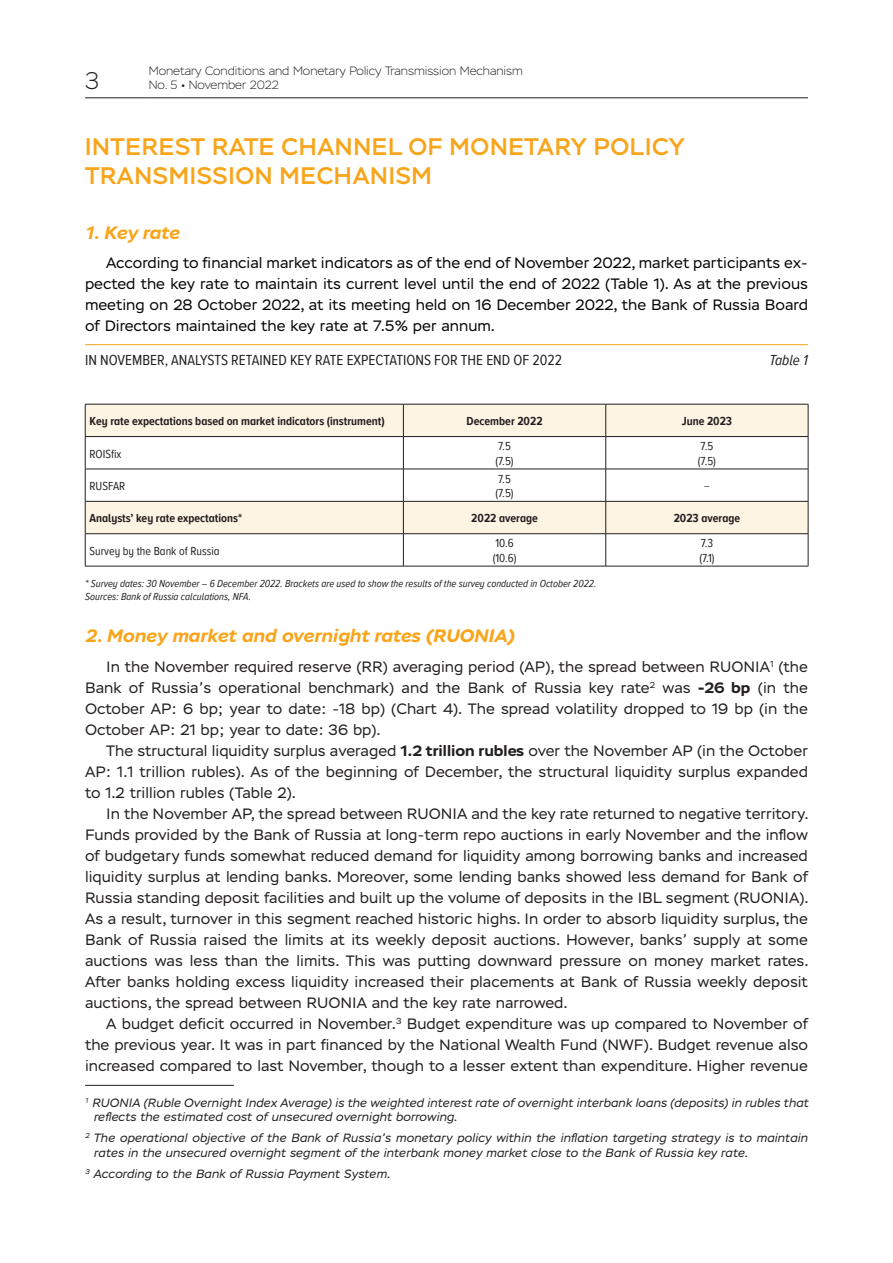
<style>
.page{position:relative;width:893px;height:1263px;background:#fff}
.page>*{position:absolute;margin:0;border:0;box-sizing:border-box;transform-origin:0 0}
.t1{font:500 24px/28.8px "Stem";letter-spacing:.03em;color:#f9a51b}
.t2{font:200 24px "Stem";color:#231f20}
.t3{font:italic 700 18px "Stem Text";color:#f9a51b}
.t4{font:15px/21px "Stem Text";color:#231f20;text-align:justify}
.t5{font:15px/21px "Stem Text";color:#040503;text-align:justify}
.t6{font:15px "Proxima Nova A Cond";color:#231f20}
.t7{font:italic 15px "Proxima Nova A Cond";color:#231f20}
.t8{font:italic 12px/14.4px "Stem Text";color:#231f20}
.t9{font:700 12px "Proxima Nova A Cond";color:#231f20}
.t10{font:12px/14.4px "Proxima Nova A Cond";color:#231f20}
.t11{font:200 12px/14.4px "Stem";color:#231f20}
.t12{font:italic 10.5px/12.6px "Proxima Nova A Cond";color:#231f20}
.s1{font-weight:700}
</style>
<div class="page">
<hr style="left:85px;top:98px;width:64px;height:1px;background:#231f20">
<hr style="left:149px;top:98px;width:659px;height:1px;background:#231f20">
<hr style="left:85px;top:1085px;width:149px;height:1px;background:#231f20">
<hr style="left:765px;top:344px;width:43px;height:1px;background:#f9a51b">
<hr style="left:85px;top:344px;width:680px;height:1px;background:#f9a51b">
<svg style="left:86px;top:405px;width:722px;height:128px;fill:#fef4e4"></svg>
<hr style="left:85px;top:404px;width:318px;height:1px;background:#231f20">
<hr style="left:85px;top:404px;width:1px;height:32px;background:#231f20">
<hr style="left:403px;top:404px;width:203px;height:1px;background:#231f20">
<hr style="left:403px;top:404px;width:1px;height:32px;background:#231f20">
<hr style="left:606px;top:404px;width:202px;height:1px;background:#231f20">
<hr style="left:605px;top:404px;width:1px;height:32px;background:#231f20">
<hr style="left:808px;top:404px;width:1px;height:32px;background:#231f20">
<hr style="left:85px;top:436px;width:318px;height:1px;background:#231f20">
<hr style="left:85px;top:437px;width:1px;height:32px;background:#231f20">
<hr style="left:403px;top:436px;width:203px;height:1px;background:#231f20">
<hr style="left:403px;top:437px;width:1px;height:32px;background:#231f20">
<hr style="left:606px;top:436px;width:202px;height:1px;background:#231f20">
<hr style="left:605px;top:437px;width:1px;height:32px;background:#231f20">
<hr style="left:808px;top:437px;width:1px;height:32px;background:#231f20">
<hr style="left:85px;top:469px;width:1px;height:32px;background:#231f20">
<hr style="left:403px;top:469px;width:1px;height:32px;background:#231f20">
<hr style="left:605px;top:469px;width:1px;height:32px;background:#231f20">
<hr style="left:808px;top:469px;width:1px;height:32px;background:#231f20">
<hr style="left:85px;top:534px;width:1px;height:32px;background:#231f20">
<hr style="left:403px;top:534px;width:1px;height:32px;background:#231f20">
<hr style="left:605px;top:534px;width:1px;height:32px;background:#231f20">
<hr style="left:808px;top:534px;width:1px;height:32px;background:#231f20">
<hr style="left:403px;top:501px;width:1px;height:32px;background:#231f20">
<hr style="left:605px;top:501px;width:1px;height:32px;background:#231f20">
<hr style="left:85px;top:566px;width:318px;height:1px;background:#231f20">
<hr style="left:403px;top:566px;width:203px;height:1px;background:#231f20">
<hr style="left:606px;top:566px;width:202px;height:1px;background:#231f20">
<hr style="left:85px;top:469px;width:318px;height:1px;background:#231f20">
<hr style="left:403px;top:469px;width:203px;height:1px;background:#231f20">
<hr style="left:606px;top:469px;width:202px;height:1px;background:#231f20">
<hr style="left:85px;top:501px;width:318px;height:1px;background:#231f20">
<hr style="left:85px;top:501px;width:1px;height:32px;background:#231f20">
<hr style="left:403px;top:501px;width:203px;height:1px;background:#231f20">
<hr style="left:606px;top:501px;width:202px;height:1px;background:#231f20">
<hr style="left:808px;top:501px;width:1px;height:32px;background:#231f20">
<hr style="left:85px;top:533px;width:318px;height:1px;background:#231f20">
<hr style="left:403px;top:533px;width:203px;height:1px;background:#231f20">
<hr style="left:606px;top:533px;width:202px;height:1px;background:#231f20">
<h1 class="t2" style="left:85px;top:67px;width:16px">3</h1>
<p class="t11" style="left:149px;top:64px;width:375px">Monetary Conditions and Monetary Policy Transmission Mechanism<br>No. 5 • November 2022</p>
<h1 class="t1" style="left:85px;top:132px;width:601px">INTEREST RATE CHANNEL OF MONETARY POLICY<br>TRANSMISSION MECHANISM</h1>
<p class="t3" style="left:85px;top:221px;width:96px">1. Key rate</p>
<p class="t5" style="left:85px;top:253px;width:724px;text-indent:21px">According to financial market indicators as of the end of November 2022, market participants ex&shy;pected the key rate to maintain its current level until the end of 2022 (Table 1). As at the previous meeting on 28 October 2022, at its meeting held on 16 December 2022, the Bank of Russia Board of Directors maintained the key rate at 7.5% per annum.</p>
<p class="t6" style="left:85px;top:349px;width:479px">IN NOVEMBER, ANALYSTS RETAINED KEY RATE EXPECTATIONS FOR THE END OF 2022</p>
<p class="t7" style="left:769px;top:349px;width:40px">Table 1</p>
<p class="t9" style="left:89px;top:412px;width:297px">Key rate expectations based on market indicators (instrument)</p>
<p class="t9" style="left:467px;top:412px;width:77px">December 2022</p>
<p class="t9" style="left:682px;top:412px;width:52px">June 2023</p>
<p class="t10" style="left:89px;top:446px;width:33px">ROISfix</p>
<p class="t10" style="left:495px;top:439px;width:20px">7.5 (7.5)</p>
<p class="t10" style="left:698px;top:439px;width:20px">7.5 (7.5)</p>
<p class="t10" style="left:89px;top:478px;width:37px">RUSFAR</p>
<p class="t10" style="left:495px;top:471px;width:20px">7.5 (7.5)</p>
<p class="t12" style="left:704px;top:479px;width:7px">–</p>
<p class="t9" style="left:89px;top:509px;width:154px">Analysts’ key rate expectations*</p>
<p class="t9" style="left:471px;top:509px;width:68px">2022 average</p>
<p class="t9" style="left:674px;top:509px;width:68px">2023 average</p>
<p class="t10" style="left:89px;top:543px;width:132px">Survey by the Bank of Russia</p>
<p class="t10" style="left:493px;top:536px;width:25px">10.6 (10.6)</p>
<p class="t10" style="left:699px;top:536px;width:17px">7.3 (7.1)</p>
<p class="t12" style="left:85px;top:577px;width:513px">* Survey dates: 30 November – 6 December 2022. Brackets are used to show the results of the survey conducted in October 2022.<br>Sources: Bank of Russia calculations, NFA.</p>
<p class="t3" style="left:85px;top:624px;width:431px">2. Money market and overnight rates (RUONIA)</p>
<p class="t4" style="left:85px;top:656px;width:724px;text-indent:21px">In the November required reserve (RR) averaging period (AP), the spread between RUONIA<sup>1</sup> (the Bank of Russia’s operational benchmark) and the Bank of Russia key rate<sup>2</sup> was <span class="s1">-26 bp</span> (in the October AP: 6 bp; year to date: -18 bp) (Chart 4). The spread volatility dropped to 19 bp (in the October AP: 21 bp; year to date: 36 bp).</p>
<p class="t4" style="left:85px;top:740px;width:724px;text-indent:21px">The structural liquidity surplus averaged <span class="s1">1.2 trillion rubles</span> over the November AP (in the October AP: 1.1 trillion rubles). As of the beginning of December, the structural liquidity surplus expanded to 1.2 trillion rubles (Table 2).</p>
<p class="t4" style="left:85px;top:803px;width:725px;text-indent:21px">In the November AP, the spread between RUONIA and the key rate returned to negative territory.<br>Funds provided by the Bank of Russia at long-term repo auctions in early November and the inflow of budgetary funds somewhat reduced demand for liquidity among borrowing banks and increased liquidity surplus at lending banks. Moreover, some lending banks showed less demand for Bank of Russia standing deposit facilities and built up the volume of deposits in the IBL segment (RUONIA).<br>As a result, turnover in this segment reached historic highs. In order to absorb liquidity surplus, the Bank of Russia raised the limits at its weekly deposit auctions. However, banks’ supply at some auctions was less than the limits. This was putting downward pressure on money market rates.<br>After banks holding excess liquidity increased their placements at Bank of Russia weekly deposit auctions, the spread between RUONIA and the key rate narrowed.</p>
<p class="t4" style="left:85px;top:1013px;width:724px;text-indent:21px">A budget deficit occurred in November.<sup>3</sup> Budget expenditure was up compared to November of the previous year. It was in part financed by the National Wealth Fund (NWF). Budget revenue also increased compared to last November, though to a lesser extent than expenditure. Higher revenue</p>
<p class="t8" style="left:94px;top:1095px;width:716px;text-indent:-9px"><sup>1</sup> RUONIA (Ruble Overnight Index Average) is the weighted interest rate of overnight interbank loans (deposits) in rubles that reflects the estimated cost of unsecured overnight borrowing.</p>
<p class="t8" style="left:94px;top:1131px;width:716px;text-indent:-9px"><sup>2</sup> The operational objective of the Bank of Russia’s monetary policy within the inflation targeting strategy is to maintain rates in the unsecured overnight segment of the interbank money market close to the Bank of Russia key rate.</p>
<p class="t8" style="left:85px;top:1167px;width:306px"><sup>3</sup> According to the Bank of Russia Payment System.</p>
</div>
